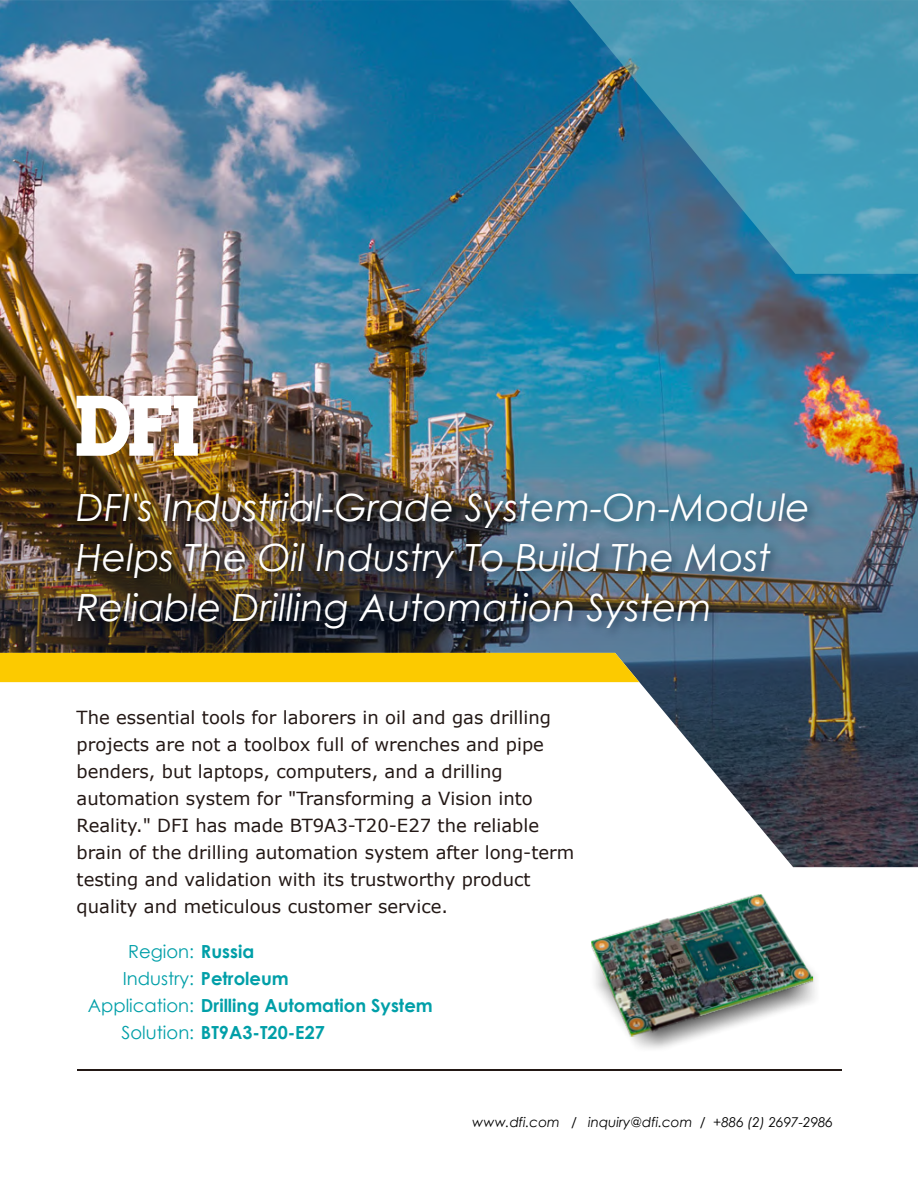
<style>
.page{position:relative;width:918px;height:1189px;background:#fff}
.page>*{position:absolute;margin:0;border:0;box-sizing:border-box;transform-origin:0 0}
.t1{font:italic 37.5px/49.5px "Century Gothic";color:#fff}
.t2{font:18px/27px "Verdana";color:#231815}
.t3{font:700 18px "Century Gothic";color:#009fa8}
.t4{font:18px "Century Gothic";color:#009fa8}
.t5{font:italic 13.5px "Century Gothic";color:#000}
.s1{font-weight:700}
.s2{font-weight:400}
</style>
<div class="page">
<img style="left:550px;top:974px;width:292px;height:97px">
<img style="left:0;top:0;width:918px;height:381px">
<img style="left:0;top:381px;width:918px;height:487px">
<hr style="left:77px;top:1068px;width:764px;height:2px;background:#231815">
<img style="left:67px;top:479px;width:770px;height:169px">
<div style="left:0;top:652px;width:639px;height:30px;background:#fcca00"></div>
<svg style="left:569px;top:0;width:349px;height:274px;background:#3e8cab"></svg>
<img style="left:77px;top:395px;width:121px;height:60px">
<img style="left:591px;top:894px;width:223px;height:142px">
<h1 class="t1" style="left:77px;top:482px;width:735px">DFI's Industrial-Grade System-On-Module<br>Helps The Oil Industry To Build The Most<br>Reliable Drilling Automation System</h1>
<p class="t2" style="left:77px;top:703px;width:499px">The essential tools for laborers in oil and gas drilling projects are not a toolbox full of wrenches and pipe benders, but laptops, computers, and a drilling automation system for "Transforming a Vision into Reality." DFI has made BT9A3-T20-E27 the reliable brain of the drilling automation system after long-term testing and validation with its trustworthy product quality and meticulous customer service.</p>
<p class="t4" style="left:128px;top:938px;width:128px">Region: <span class="s1">Russia</span></p>
<p class="t4" style="left:123px;top:965px;width:167px">Industry: <span class="s1">Petroleum</span></p>
<p class="t3" style="left:88px;top:991px;width:346px"><span class="s2">Application:</span> Drilling Automation System</p>
<p class="t3" style="left:122px;top:1018px;width:205px"><span class="s2">Solution:</span> BT9A3-T20-E27</p>
<p class="t5" style="left:472px;top:1112px;width:362px">www.dfi.com / inquiry@dfi.com / +886 (2) 2697-2986</p>
</div>
